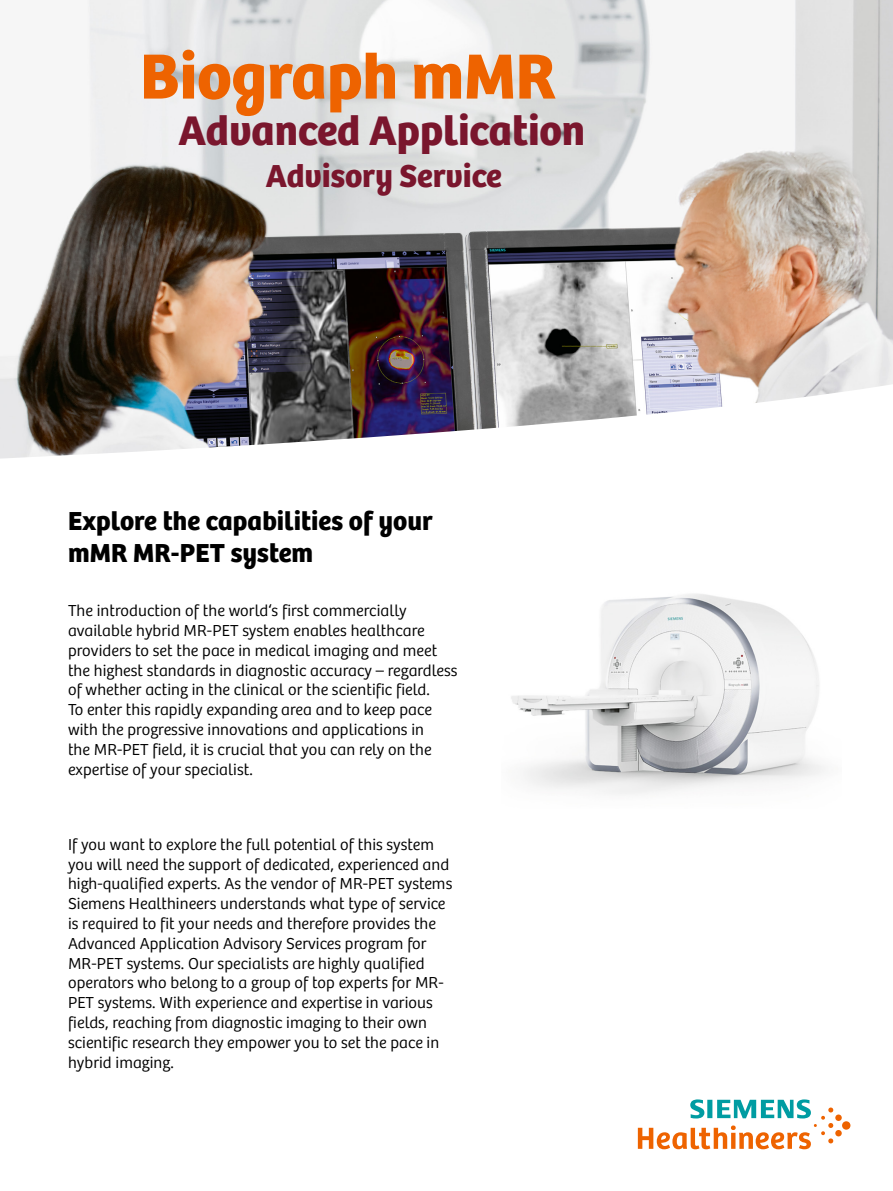
<style>
.page{position:relative;width:893px;height:1191px;background:#fff}
.page>*{position:absolute;margin:0;border:0;box-sizing:border-box;transform-origin:0 0}
.t1{font:66px "Bree SH Headline Regular";color:#ee6300}
.t2{font:42.9px "Bree SH Headline Regular";color:#7a162d}
.t3{font:33px "Bree SH Headline Regular";color:#7a162d}
.t4{font:27px/32.4px "Bree SH Headline Regular";letter-spacing:.005em;color:#000}
.t5{font:16.5px/19.8px "Bree SH Text Light";letter-spacing:.005em;color:#000}
</style>
<div class="page">
<img style="left:0;top:0;width:893px;height:383px">
<svg style="left:0;top:383px;width:893px;height:76px"></svg>
<img style="left:511px;top:594px;width:314px;height:200px">
<svg style="left:638px;top:1099px;width:212px;height:50px"></svg>
<h1 class="t1" style="left:140px;top:37px;width:417px">Biograph mMR</h1>
<h2 class="t2" style="left:179px;top:104px;width:408px">Advanced Application</h2>
<h3 class="t3" style="left:266px;top:156px;width:238px">Advisory Service</h3>
<h3 class="t4" style="left:68px;top:505px;width:366px">Explore the capabilities of your mMR MR-PET system</h3>
<p class="t5" style="left:68px;top:601px;width:391px">The introduction of the world‘s first commercially available hybrid MR-PET system enables healthcare providers to set the pace in medical imaging and meet the highest standards in diagnostic accuracy – regardless of whether acting in the clinical or the scientific field.<br>To enter this rapidly expanding area and to keep pace with the progressive innovations and applications in<br>the MR-PET field, it is crucial that you can rely on the expertise of your specialist.</p>
<p class="t5" style="left:68px;top:834px;width:386px">If you want to explore the full potential of this system you will need the support of dedicated, experienced and high-qualified experts. As the vendor of MR-PET systems Siemens Healthineers understands what type of service is required to fit your needs and therefore provides the Advanced Application Advisory Services program for MR-PET systems. Our specialists are highly qualified operators who belong to a group of top experts for MR-PET systems. With experience and expertise in various fields, reaching from diagnostic imaging to their own scientific research they empower you to set the pace in hybrid imaging.</p>
</div>
